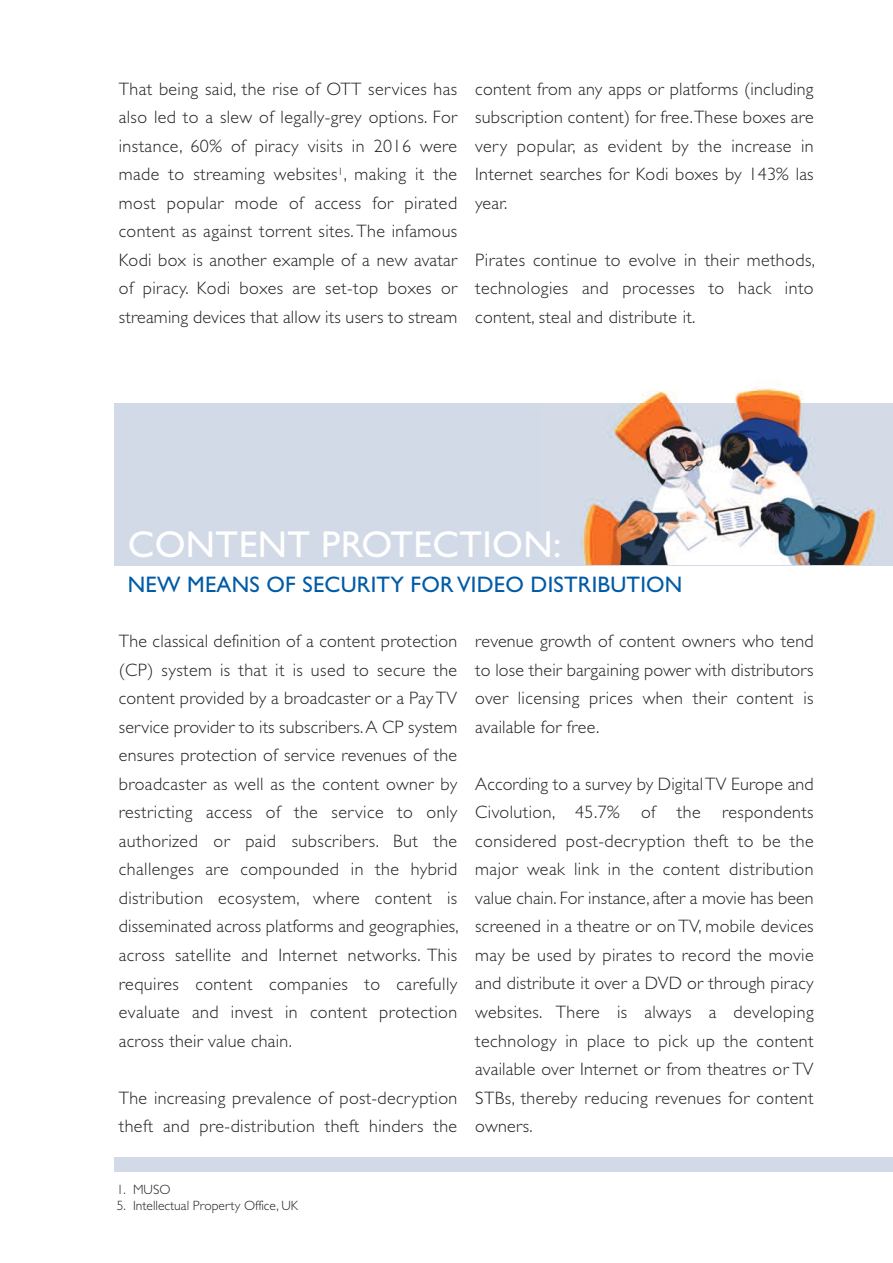
<style>
.page{position:relative;width:893px;height:1263px;background:#fff}
.page>*{position:absolute;margin:0;border:0;box-sizing:border-box;transform-origin:0 0}
.t1{font:37.5px "Gill Sans";letter-spacing:.01em;color:#fff}
.t2{font:22.5px "Gill Sans";letter-spacing:.01em;color:#005ba6}
.t3{font:300 18px/28.5px "Gill Sans";letter-spacing:.02em;color:#241f1f;text-align:justify}
.t4{font:300 13.5px "Gill Sans";color:#241f1f}
</style>
<div class="page">
<div style="left:114px;top:404px;width:779px;height:162px;background:#d1dae6"></div>
<img style="left:539px;top:381px;width:354px;height:184px">
<div style="left:114px;top:1157px;width:779px;height:15px;background:#d1dae6"></div>
<p class="t3" style="left:119px;top:76px;width:340px">That being said, the rise of OTT services has also led to a slew of legally-grey options. For instance, 60% of piracy visits in 2016 were made to streaming websites<sup>1</sup>, making it the most popular mode of access for pirated content as against torrent sites. The infamous Kodi box is another example of a new avatar of piracy. Kodi boxes are set-top boxes or streaming devices that allow its users to stream</p>
<p class="t3" style="left:475px;top:76px;width:340px">content from any apps or platforms (including subscription content) for free.These boxes are very popular, as evident by the increase in Internet searches for Kodi boxes by 143% las year.</p>
<p class="t3" style="left:475px;top:247px;width:341px">Pirates continue to evolve in their methods, technologies and processes to hack into content, steal and distribute it.</p>
<h1 class="t1" style="left:128px;top:530px;width:435px">CONTENT PROTECTION:</h1>
<p class="t2" style="left:128px;top:575px;width:556px">NEW MEANS OF SECURITY FORVIDEO DISTRIBUTION</p>
<p class="t3" style="left:119px;top:629px;width:341px">The classical definition of a content protection (CP) system is that it is used to secure the content provided by a broadcaster or a PayTV service provider to its subscribers.A CP system ensures protection of service revenues of the broadcaster as well as the content owner by restricting access of the service to only authorized or paid subscribers. But the challenges are compounded in the hybrid distribution ecosystem, where content is disseminated across platforms and geographies, across satellite and Internet networks. This requires content companies to carefully evaluate and invest in content protection across their value chain.</p>
<p class="t3" style="left:119px;top:1085px;width:340px">The increasing prevalence of post-decryption theft and pre-distribution theft hinders the</p>
<p class="t3" style="left:475px;top:629px;width:340px">revenue growth of content owners who tend to lose their bargaining power with distributors over licensing prices when their content is available for free.</p>
<p class="t3" style="left:475px;top:771px;width:340px">According to a survey by DigitalTV Europe and Civolution, 45.7% of the respondents considered post-decryption theft to be the major weak link in the content distribution value chain. For instance, after a movie has been screened in a theatre or on TV, mobile devices may be used by pirates to record the movie and distribute it over a DVD or through piracy websites. There is always a developing technology in place to pick up the content available over Internet or from theatres or TV STBs, thereby reducing revenues for content owners.</p>
<p class="t4" style="left:117px;top:1184px;width:55px">1. MUSO</p>
<p class="t4" style="left:117px;top:1200px;width:183px">5. Intellectual Property Office, UK</p>
</div>
